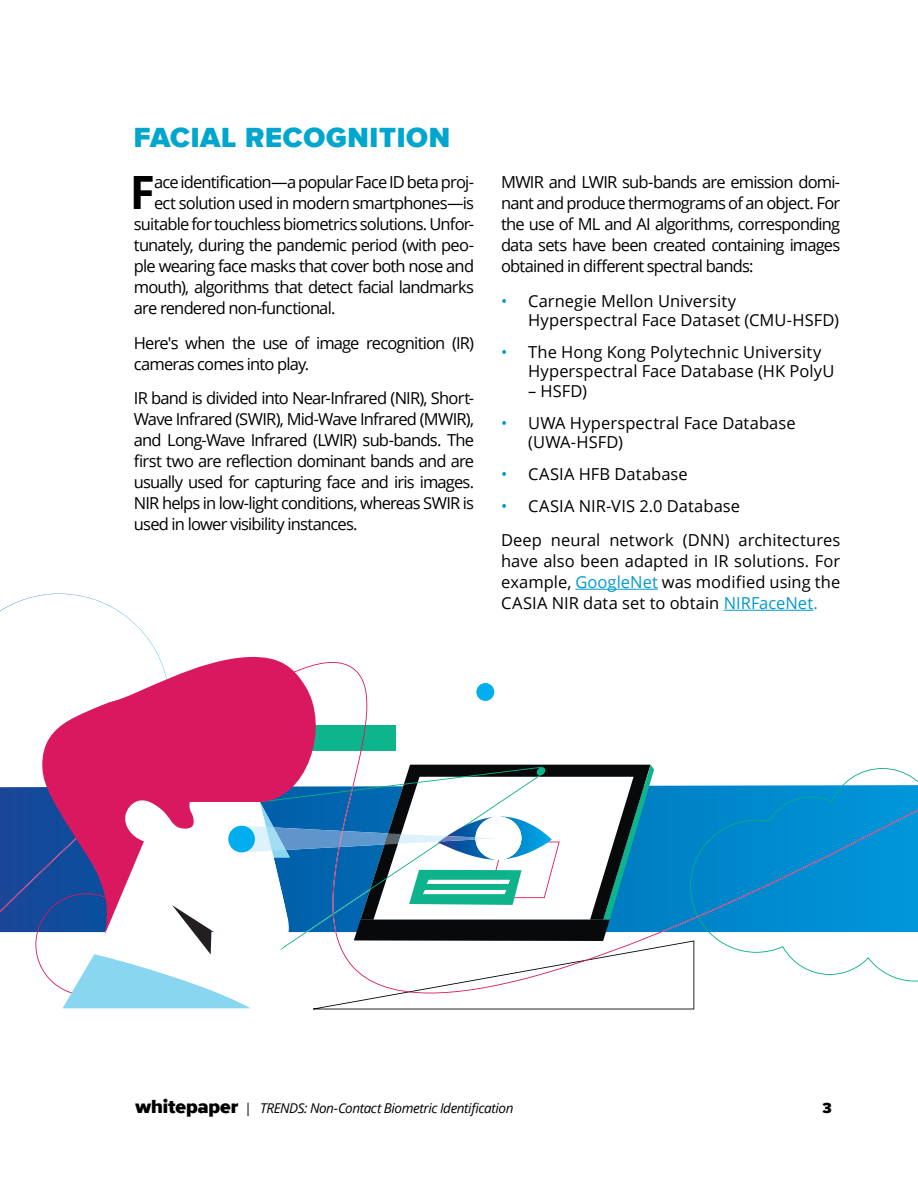
<style>
.page{position:relative;width:918px;height:1188px;background:#fff}
.page>*{position:absolute;margin:0;border:0;box-sizing:border-box;transform-origin:0 0}
.BODY{font:700 45.9px "Open Sans";color:#000}
.H2_ignore_span{font:900 28.5px "Proxima Nova";letter-spacing:.025em;color:#00a6ce}
.BODY-2{font:16.5px/21px "Open Sans";letter-spacing:-.05em;color:#000;text-align:justify}
.body_bullet_1_column{font:16.5px/19.5px "Open Sans";color:#000}
.t1{font:900 15px "Proxima Nova";color:#000}
.t2{font:italic 13.5px "Open Sans";letter-spacing:-.03em;color:#000}
.s1{color:#09c}
.s2{font-family:"Proxima Nova";font-weight:900;font-style:normal;font-size:19.5px}
</style>
<div class="page">
<hr style="left:575px;top:589px;width:83px;height:1px;background:#09c">
<hr style="left:724px;top:610px;width:89px;height:1px;background:#09c">
<svg style="left:694px;top:768px;width:224px;height:214px;fill:#0092d5"></svg>
<svg style="left:0;top:594px;width:694px;height:415px"></svg>
<div style="left:228px;top:826px;width:27px;height:26px;background:#00adee;border-radius:13px"></div>
<p class="H2_ignore_span" style="left:134px;top:116px;width:318px">FACIAL RECOGNITION</p>
<p class="BODY" style="left:130px;top:160px;width:27px">F</p>
<p class="BODY-2" style="left:154px;top:171px;width:322px">ace identification—a popular Face ID beta proj-</p>
<p class="BODY-2" style="left:154px;top:192px;width:322px">ect solution used in modern smartphones—is</p>
<p class="BODY-2" style="left:134px;top:213px;width:342px">suitable for touchless biometrics solutions. Unfor-</p>
<p class="BODY-2" style="left:134px;top:234px;width:342px">tunately, during the pandemic period (with peo-</p>
<p class="BODY-2" style="left:134px;top:255px;width:342px">ple wearing face masks that cover both nose and</p>
<p class="BODY-2" style="left:134px;top:276px;width:342px">mouth), algorithms that detect facial landmarks</p>
<p class="BODY-2" style="left:134px;top:297px;width:203px">are rendered non-functional.</p>
<p class="BODY-2" style="left:134px;top:332px;width:342px">Here's when the use of image recognition (IR) cameras comes into play.</p>
<p class="BODY-2" style="left:134px;top:387px;width:342px">IR band is divided into Near-Infrared (NIR), Short-Wave Infrared (SWIR), Mid-Wave Infrared (MWIR), and Long-Wave Infrared (LWIR) sub-bands. The first two are reflection dominant bands and are usually used for capturing face and iris images.<br>NIR helps in low-light conditions, whereas SWIR is used in lower visibility instances.</p>
<p class="BODY-2" style="left:501px;top:171px;width:341px">MWIR and LWIR sub-bands are emission domi&shy;nant and produce thermograms of an object. For the use of ML and AI algorithms, corresponding data sets have been created containing images obtained in different spectral bands:</p>
<p class="body_bullet_1_column" style="left:528px;top:290px;width:312px;text-indent:-27px"><span class="s1">•</span> Carnegie Mellon University<br>Hyperspectral Face Dataset (CMU-HSFD)</p>
<p class="body_bullet_1_column" style="left:528px;top:342px;width:308px;text-indent:-27px"><span class="s1">•</span> The Hong Kong Polytechnic University<br>Hyperspectral Face Database (HK PolyU</p>
<p class="body_bullet_1_column" style="left:528px;top:381px;width:60px">– HSFD)</p>
<p class="body_bullet_1_column" style="left:528px;top:413px;width:269px;text-indent:-27px"><span class="s1">•</span> UWA Hyperspectral Face Database (UWA-HSFD)</p>
<p class="body_bullet_1_column" style="left:501px;top:464px;width:188px"><span class="s1">•</span> CASIA HFB Database</p>
<p class="body_bullet_1_column" style="left:501px;top:496px;width:240px"><span class="s1">•</span> CASIA NIR-VIS 2.0 Database</p>
<p class="BODY-2" style="left:501px;top:529px;width:341px">Deep neural network (DNN) architectures have also been adapted in IR solutions. For example, <span class="s1">GoogleNet</span> was modified using the CASIA NIR data set to obtain <span class="s1">NIRFaceNet.</span></p>
<p class="t2" style="left:136px;top:1099px;width:379px"><span class="s2">whitepaper</span> | TRENDS: Non-Contact Biometric Identification</p>
<p class="t1" style="left:822px;top:1097px;width:11px">3</p>
</div>
